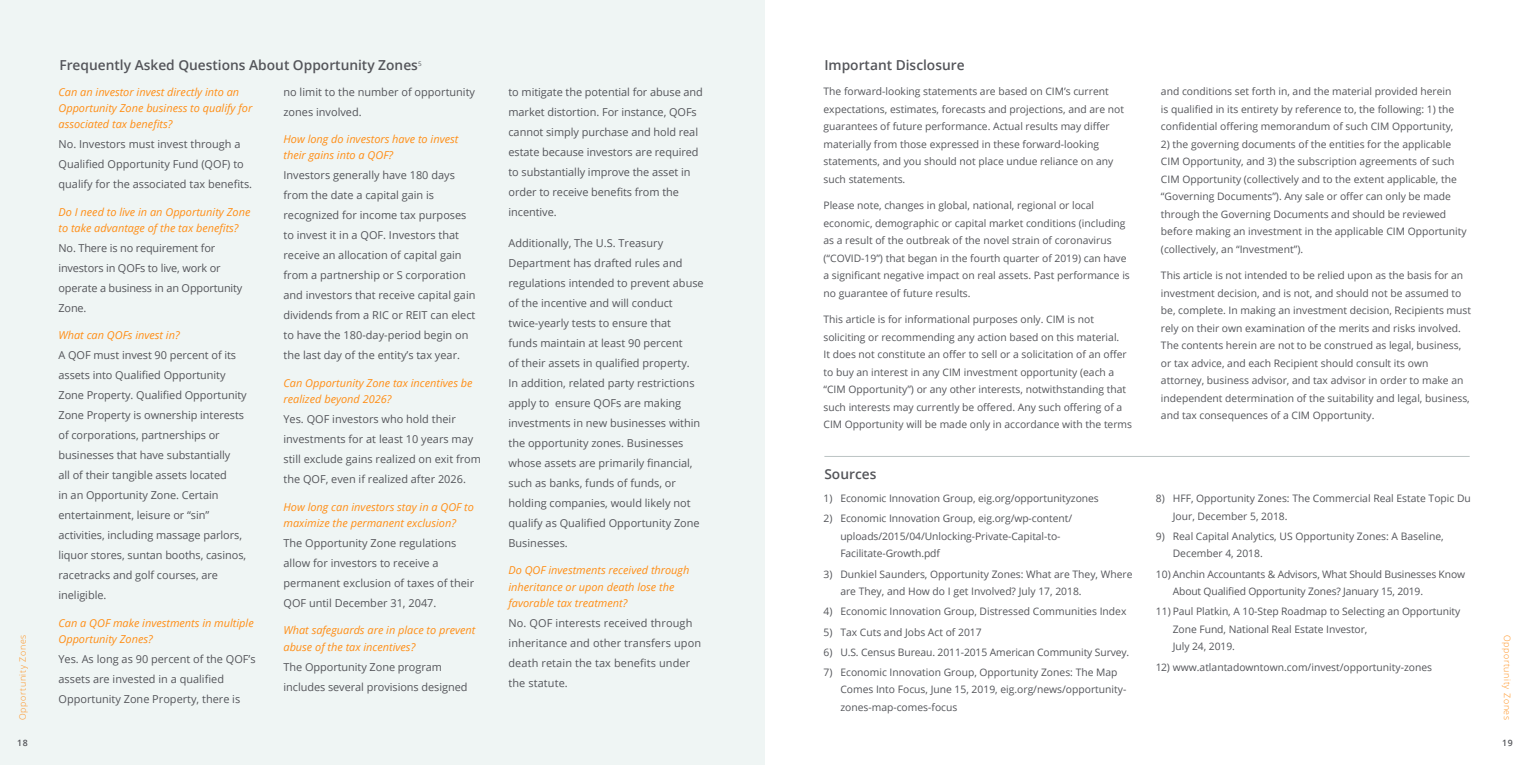
<style>
.page{position:relative;width:1530px;height:765px;background:#fff}
.page>*{position:absolute;margin:0;border:0;box-sizing:border-box;transform-origin:0 0}
.t1{font:600 13.75px "Open Sans";color:#54555a}
.t2{font:11px/20px "Open Sans";color:#54555a}
.t3{font:italic 11px/16.2px "Open Sans";color:#ff8e16}
.t4{font:10.25px/17.5px "Open Sans";color:#54555a}
.t5{font:300 8.75px "Open Sans";letter-spacing:.08em;color:#ff8e16}
.t6{font:600 8.75px "Open Sans";color:#54555a}
</style>
<div class="page">
<div style="left:0;top:0;width:765px;height:765px;background:#eff5f4"></div>
<hr style="left:824px;top:456px;width:646px;height:1px;background:#bbc3c3">
<h1 class="t1" style="left:59px;top:55px;width:364px">Frequently Asked Questions About Opportunity Zones<sup>5</sup></h1>
<h1 class="t1" style="left:824px;top:55px;width:142px">Important Disclosure</h1>
<p class="t3" style="left:58px;top:83px;width:195px">Can an investor invest directly into an<br>Opportunity Zone business to qualify for associated tax benefits?</p>
<p class="t2" style="left:58px;top:134px;width:195px">No. Investors must invest through a<br>Qualified Opportunity Fund (QOF) to qualify for the associated tax benefits.</p>
<p class="t3" style="left:58px;top:203px;width:193px">Do I need to live in an Opportunity Zone to take advantage of the tax benefits?</p>
<p class="t2" style="left:58px;top:238px;width:185px">No. There is no requirement for investors in QOFs to live, work or operate a business in an Opportunity<br>Zone.</p>
<p class="t3" style="left:58px;top:327px;width:123px">What can QOFs invest in?</p>
<p class="t2" style="left:58px;top:345px;width:190px">A QOF must invest 90 percent of its assets into Qualified Opportunity Zone Property. Qualified Opportunity Zone Property is ownership interests of corporations, partnerships or businesses that have substantially<br>all of their tangible assets located<br>in an Opportunity Zone. Certain entertainment, leisure or “sin” activities, including massage parlors, liquor stores, suntan booths, casinos, racetracks and golf courses, are ineligible.</p>
<p class="t3" style="left:58px;top:615px;width:197px">Can a QOF make investments in multiple<br>Opportunity Zones?</p>
<p class="t2" style="left:58px;top:649px;width:199px">Yes. As long as 90 percent of the QOF’s assets are invested in a qualified<br>Opportunity Zone Property, there is</p>
<p class="t4" style="left:823px;top:82px;width:302px">The forward-looking statements are based on CIM’s current expectations, estimates, forecasts and projections, and are not guarantees of future performance. Actual results may differ materially from those expressed in these forward-looking statements, and you should not place undue reliance on any such statements.</p>
<p class="t4" style="left:823px;top:196px;width:308px">Please note, changes in global, national, regional or local economic, demographic or capital market conditions (including as a result of the outbreak of the novel strain of coronavirus (“COVID-19”) that began in the fourth quarter of 2019) can have a significant negative impact on real assets. Past performance is no guarantee of future results.</p>
<p class="t4" style="left:823px;top:310px;width:310px">This article is for informational purposes only. CIM is not soliciting or recommending any action based on this material.<br>It does not constitute an offer to sell or a solicitation of an offer to buy an interest in any CIM investment opportunity (each a “CIM Opportunity”) or any other interests, notwithstanding that such interests may currently be offered. Any such offering of a CIM Opportunity will be made only in accordance with the terms</p>
<p class="t4" style="left:1161px;top:82px;width:295px">and conditions set forth in, and the material provided herein is qualified in its entirety by reference to, the following: 1) the confidential offering memorandum of such CIM Opportunity,</p>
<p class="t4" style="left:1161px;top:135px;width:307px">2) the governing documents of the entities for the applicable CIM Opportunity, and 3) the subscription agreements of such CIM Opportunity (collectively and to the extent applicable, the “Governing Documents”). Any sale or offer can only be made through the Governing Documents and should be reviewed before making an investment in the applicable CIM Opportunity (collectively, an “Investment”).</p>
<p class="t4" style="left:1161px;top:266px;width:312px">This article is not intended to be relied upon as the basis for an investment decision, and is not, and should not be assumed to be, complete. In making an investment decision, Recipients must rely on their own examination of the merits and risks involved.<br>The contents herein are not to be construed as legal, business, or tax advice, and each Recipient should consult its own attorney, business advisor, and tax advisor in order to make an independent determination of the suitability and legal, business, and tax consequences of a CIM Opportunity.</p>
<p class="t2" style="left:284px;top:81px;width:193px">no limit to the number of opportunity zones involved.</p>
<p class="t3" style="left:284px;top:131px;width:176px">How long do investors have to invest their gains into a QOF?</p>
<p class="t2" style="left:284px;top:165px;width:194px">Investors generally have 180 days from the date a capital gain is recognized for income tax purposes to invest it in a QOF. Investors that receive an allocation of capital gain from a partnership or S corporation and investors that receive capital gain dividends from a RIC or REIT can elect to have the 180-day-period begin on the last day of the entity’s tax year.</p>
<p class="t3" style="left:284px;top:375px;width:191px">Can Opportunity Zone tax incentives be realized beyond 2026?</p>
<p class="t2" style="left:284px;top:409px;width:199px">Yes. QOF investors who hold their investments for at least 10 years may still exclude gains realized on exit from the QOF, even if realized after 2026.</p>
<p class="t3" style="left:284px;top:498px;width:192px">How long can investors stay in a QOF to maximize the permanent exclusion?</p>
<p class="t2" style="left:284px;top:533px;width:192px">The Opportunity Zone regulations allow for investors to receive a permanent exclusion of taxes of their QOF until December 31, 2047.</p>
<p class="t3" style="left:284px;top:622px;width:193px">What safeguards are in place to prevent abuse of the tax incentives?</p>
<p class="t2" style="left:284px;top:656px;width:186px">The Opportunity Zone program includes several provisions designed</p>
<p class="t2" style="left:508px;top:81px;width:196px">to mitigate the potential for abuse and market distortion. For instance, QOFs cannot simply purchase and hold real estate because investors are required to substantially improve the asset in order to receive benefits from the incentive.</p>
<p class="t2" style="left:508px;top:233px;width:197px">Additionally, The U.S. Treasury Department has drafted rules and regulations intended to prevent abuse of the incentive and will conduct twice-yearly tests to ensure that<br>funds maintain at least 90 percent<br>of their assets in qualified property.<br>In addition, related party restrictions apply to ensure QOFs are making investments in new businesses within the opportunity zones. Businesses whose assets are primarily financial, such as banks, funds of funds, or holding companies, would likely not qualify as Qualified Opportunity Zone Businesses.</p>
<p class="t3" style="left:508px;top:562px;width:182px">Do QOF investments received through inheritance or upon death lose the favorable tax treatment?</p>
<p class="t2" style="left:508px;top:613px;width:194px">No. QOF interests received through inheritance and other transfers upon death retain the tax benefits under the statute.</p>
<h1 class="t1" style="left:824px;top:465px;width:54px">Sources</h1>
<p class="t4" style="left:1173px;top:490px;width:300px;text-indent:-17px">8) HFF, Opportunity Zones: The Commercial Real Estate Topic Du<br>Jour, December 5, 2018.</p>
<p class="t4" style="left:1173px;top:527px;width:272px;text-indent:-17px">9) Real Capital Analytics, US Opportunity Zones: A Baseline,<br>December 4, 2018.</p>
<p class="t4" style="left:1173px;top:565px;width:294px;text-indent:-17px">10) Anchin Accountants &amp; Advisors, What Should Businesses Know<br>About Qualified Opportunity Zones? January 15, 2019.</p>
<p class="t4" style="left:1173px;top:603px;width:289px;text-indent:-17px">11) Paul Platkin, A 10-Step Roadmap to Selecting an Opportunity<br>Zone Fund, National Real Estate Investor,<br>July 24, 2019.</p>
<p class="t4" style="left:1156px;top:658px;width:278px">12) www.atlantadowntown.com/invest/opportunity-zones</p>
<p class="t4" style="left:823px;top:490px;width:277px">1) Economic Innovation Group, eig.org/opportunityzones</p>
<p class="t4" style="left:840px;top:510px;width:233px;text-indent:-17px">2) Economic Innovation Group, eig.org/wp-content/ uploads/2015/04/Unlocking-Private-Capital-to-<br>Facilitate-Growth.pdf</p>
<p class="t4" style="left:840px;top:565px;width:294px;text-indent:-17px">3) Dunkiel Saunders, Opportunity Zones: What are They, Where are They, and How do I get Involved? July 17, 2018.</p>
<p class="t4" style="left:823px;top:603px;width:304px">4) Economic Innovation Group, Distressed Communities Index</p>
<p class="t4" style="left:823px;top:623px;width:160px">5) Tax Cuts and Jobs Act of 2017</p>
<p class="t4" style="left:823px;top:643px;width:307px">6) U.S. Census Bureau. 2011-2015 American Community Survey.</p>
<p class="t4" style="left:840px;top:663px;width:287px;text-indent:-17px">7) Economic Innovation Group, Opportunity Zones: The Map<br>Comes Into Focus, June 15, 2019, eig.org/news/opportunity&shy;zones-map-comes-focus</p>
<p class="t5" style="left:17px;top:720px;width:87px;rotate:-90deg">Opportunity Zones</p>
<p class="t5" style="left:1513px;top:635px;width:87px;rotate:90deg">Opportunity Zones</p>
<p class="t6" style="left:17px;top:737px;width:12px">18</p>
<p class="t6" style="left:1502px;top:737px;width:12px">19</p>
</div>
